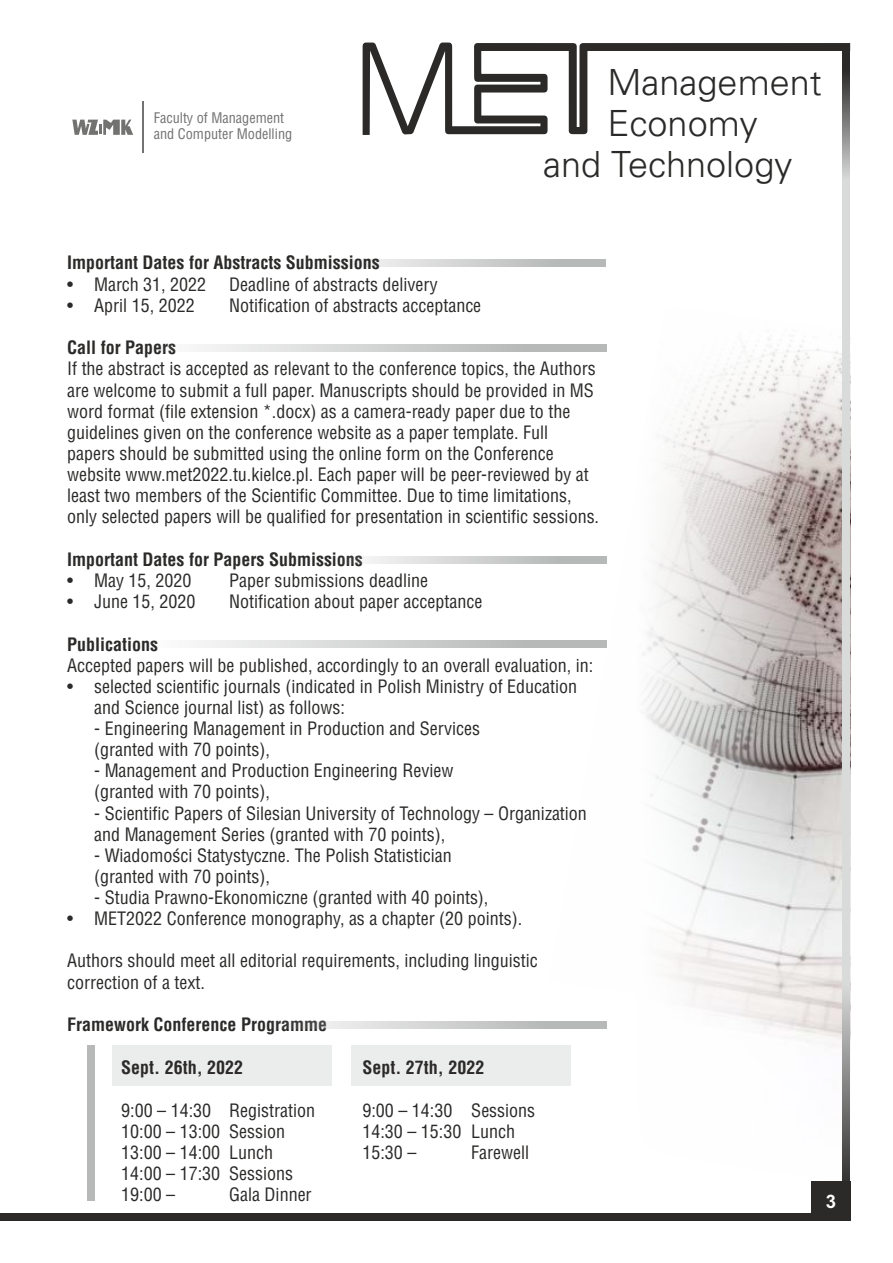
<style>
.page{position:relative;width:893px;height:1263px;background:#fff}
.page>*{position:absolute;margin:0;border:0;box-sizing:border-box;transform-origin:0 0}
.t1{font:36px "USA Light";color:#2b2a29}
.t2{font:700 18.6px "Arial";color:#fefefe}
.t3{font:18px/21.1px "Switzerland Condensed";color:#2b2a29}
.t4{font:700 18px "Switzerland Condensed";color:#2b2a29}
.t5{font:14.25px/16.6px "Switzerland Condensed";color:#727271}
</style>
<div class="page">
<img style="left:517px;top:335px;width:325px;height:751px">
<svg style="left:363px;top:43px;width:487px;height:92px"></svg>
<div style="left:0;top:1212px;width:850px;height:8px;background:#2b2a29"></div>
<hr style="left:143px;top:101px;width:1px;height:51px;background:#727271">
<svg style="left:72px;top:120px;width:61px;height:15px"></svg>
<svg style="left:842px;top:46px;width:8px;height:158px"></svg>
<svg style="left:842px;top:204px;width:8px;height:977px;background:#c8c9c9"></svg>
<svg style="left:353px;top:259px;width:253px;height:8px;background:#cfd0d0"></svg>
<div style="left:112px;top:1045px;width:220px;height:41px;background:#ebecec"></div>
<div style="left:351px;top:1045px;width:219px;height:41px;background:#ebecec"></div>
<svg style="left:365px;top:556px;width:241px;height:7px;background:#cfd0d0"></svg>
<svg style="left:199px;top:344px;width:407px;height:8px;background:#cfd0d0"></svg>
<svg style="left:302px;top:1021px;width:304px;height:8px;background:#cfd0d0"></svg>
<svg style="left:199px;top:640px;width:407px;height:8px;background:#cfd0d0"></svg>
<div style="left:811px;top:1181px;width:39px;height:39px;background:#2b2a29"></div>
<div style="left:87px;top:1045px;width:8px;height:156px;background:#b7b8b8"></div>
<p class="t5" style="left:154px;top:110px;width:140px">Faculty of Management and Computer Modelling</p>
<h1 class="t1" style="left:608px;top:66px;width:216px">Management</h1>
<h1 class="t1" style="left:608px;top:107px;width:152px">Economy</h1>
<h1 class="t1" style="left:543px;top:148px;width:251px">and Technology</h1>
<p class="t4" style="left:67px;top:255px;width:314px">Important Dates for Abstracts Submissions</p>
<p class="t3" style="left:67px;top:275px;width:141px">∙ March 31, 2022</p>
<p class="t3" style="left:229px;top:275px;width:210px">Deadline of abstracts delivery</p>
<p class="t3" style="left:67px;top:296px;width:129px">∙ April 15, 2022</p>
<p class="t3" style="left:229px;top:296px;width:254px">Notification of abstracts acceptance</p>
<p class="t4" style="left:67px;top:340px;width:110px">Call for Papers</p>
<p class="t3" style="left:67px;top:360px;width:533px">If the abstract is accepted as relevant to the conference topics, the Authors are welcome to submit a full paper. Manuscripts should be provided in MS word format (file extension *.docx) as a camera-ready paper due to the guidelines given on the conference website as a paper template. Full papers should be submitted using the online form on the Conference website www.met2022.tu.kielce.pl. Each paper will be peer-reviewed by at least two members of the Scientific Committee. Due to time limitations, only selected papers will be qualified for presentation in scientific sessions.</p>
<p class="t4" style="left:67px;top:551px;width:297px">Important Dates for Papers Submissions</p>
<p class="t3" style="left:67px;top:571px;width:126px">∙ May 15, 2020</p>
<p class="t3" style="left:229px;top:571px;width:200px">Paper submissions deadline</p>
<p class="t3" style="left:67px;top:592px;width:130px">∙ June 15, 2020</p>
<p class="t3" style="left:229px;top:592px;width:255px">Notification about paper acceptance</p>
<p class="t4" style="left:67px;top:636px;width:92px">Publications</p>
<p class="t3" style="left:67px;top:656px;width:528px">Accepted papers will be published, accordingly to an overall evaluation, in:</p>
<p class="t3" style="left:67px;top:677px;width:511px">∙ selected scientific journals (indicated in Polish Ministry of Education</p>
<p class="t3" style="left:94px;top:698px;width:252px">and Science journal list) as follows:</p>
<p class="t3" style="left:94px;top:719px;width:387px">- Engineering Management in Production and Services (granted with 70 points),</p>
<p class="t3" style="left:94px;top:762px;width:361px">- Management and Production Engineering Review (granted with 70 points),</p>
<p class="t3" style="left:94px;top:804px;width:494px">- Scientific Papers of Silesian University of Technology – Organization and Management Series (granted with 70 points),</p>
<p class="t3" style="left:94px;top:846px;width:359px">- Wiadomości Statystyczne. The Polish Statistician (granted with 70 points),</p>
<p class="t3" style="left:67px;top:888px;width:457px;text-align:center">- Studia Prawno-Ekonomiczne (granted with 40 points),<br>∙ MET2022 Conference monography, as a chapter (20 points).</p>
<p class="t3" style="left:67px;top:952px;width:472px">Authors should meet all editorial requirements, including linguistic correction of a text.</p>
<p class="t4" style="left:67px;top:1016px;width:261px">Framework Conference Programme</p>
<p class="t4" style="left:121px;top:1059px;width:123px">Sept. 26th, 2022</p>
<p class="t4" style="left:362px;top:1059px;width:123px">Sept. 27th, 2022</p>
<p class="t3" style="left:121px;top:1101px;width:195px">9:00 – 14:30 Registration</p>
<p class="t3" style="left:362px;top:1101px;width:174px">9:00 – 14:30 Sessions</p>
<p class="t3" style="left:121px;top:1122px;width:165px">10:00 – 13:00 Session</p>
<p class="t3" style="left:362px;top:1122px;width:154px">14:30 – 15:30 Lunch</p>
<p class="t3" style="left:121px;top:1143px;width:153px">13:00 – 14:00 Lunch</p>
<p class="t3" style="left:362px;top:1143px;width:55px">15:30 –</p>
<p class="t3" style="left:471px;top:1143px;width:59px">Farewell</p>
<p class="t3" style="left:121px;top:1164px;width:173px">14:00 – 17:30 Sessions<br>19:00 –</p>
<p class="t3" style="left:229px;top:1185px;width:84px">Gala Dinner</p>
<p class="t2" style="left:826px;top:1194px;width:12px">3</p>
</div>
